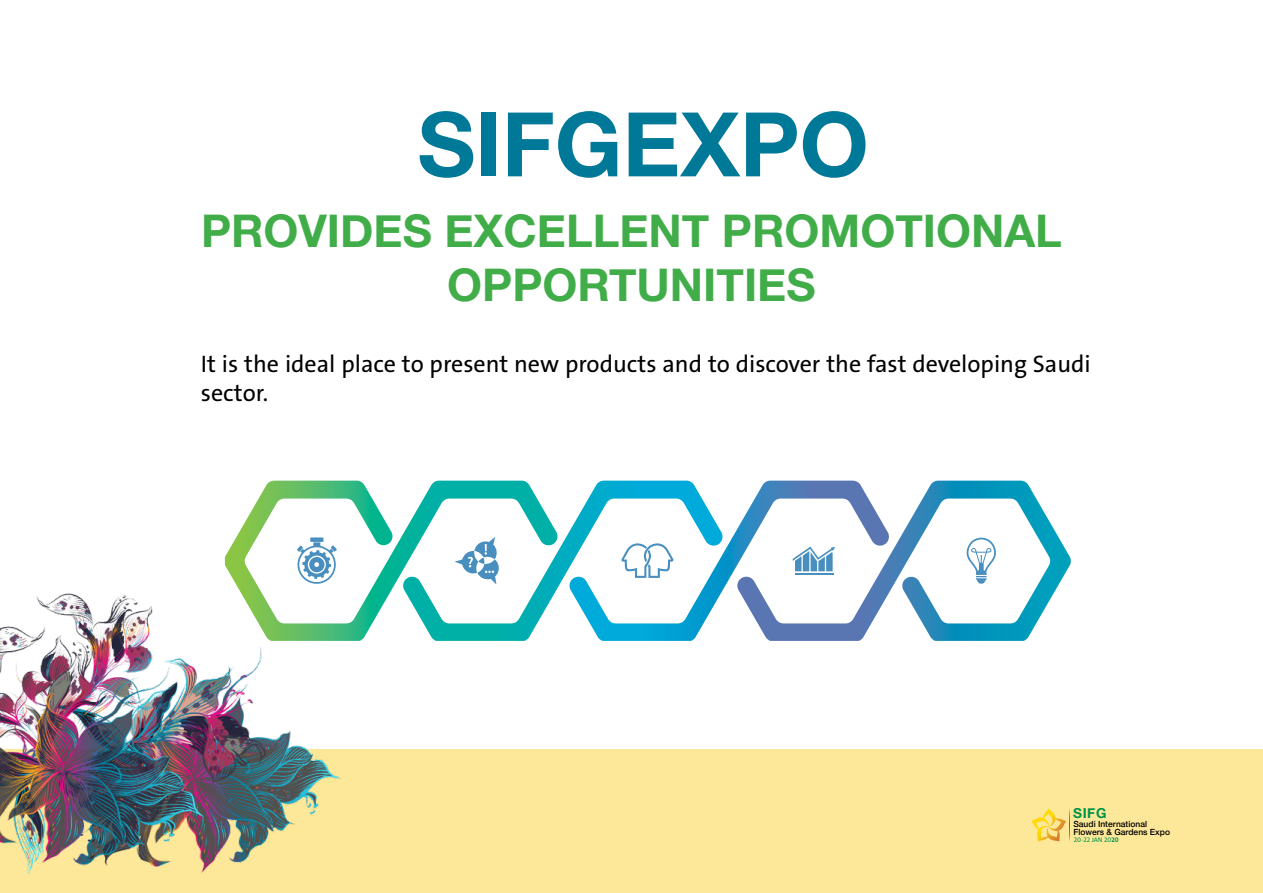
<style>
.page{position:relative;width:1263px;height:893px;background:#fff}
.page>*{position:absolute;margin:0;border:0;box-sizing:border-box;transform-origin:0 0}
.t1{font:700 89.25px "Helvetica Neue";color:#007897}
.t2{font:700 45px/54px "Helvetica Neue";color:#41ad49;text-align:center}
.t3{font:24px/28.8px "The Sans";color:#000}
.t4{font:700 13.8px "Helvetica Neue";color:#009349}
.t5{font:500 8.55px/7.8px "Helvetica Neue";color:#000}
.t6{font:6.75px "The Sans";color:#009349}
.s1{font-weight:700}
</style>
<div class="page">
<svg style="left:890px;top:481px;width:181px;height:160px"></svg>
<svg style="left:724px;top:481px;width:166px;height:160px"></svg>
<svg style="left:558px;top:481px;width:166px;height:160px"></svg>
<svg style="left:225px;top:481px;width:333px;height:160px"></svg>
<div style="left:0;top:750px;width:1263px;height:143px;background:#fde899"></div>
<img style="left:0;top:579px;width:349px;height:295px">
<svg style="left:1031px;top:808px;width:39px;height:34px"></svg>
<h1 class="t1" style="left:417px;top:75px;width:453px">SIFGEXPO</h1>
<h2 class="t2" style="left:201px;top:205px;width:862px">PROVIDES EXCELLENT PROMOTIONAL<br>OPPORTUNITIES</h2>
<p class="t3" style="left:201px;top:350px;width:891px">It is the ideal place to present new products and to discover the fast developing Saudi sector.</p>
<p class="t4" style="left:1073px;top:803px;width:35px">SIFG</p>
<p class="t5" style="left:1073px;top:819px;width:98px">Saudi International<br>Flowers &amp; Gardens Expo</p>
<p class="t6" style="left:1074px;top:835px;width:46px">20-22 JAN 20<span class="s1">20</span></p>
</div>
